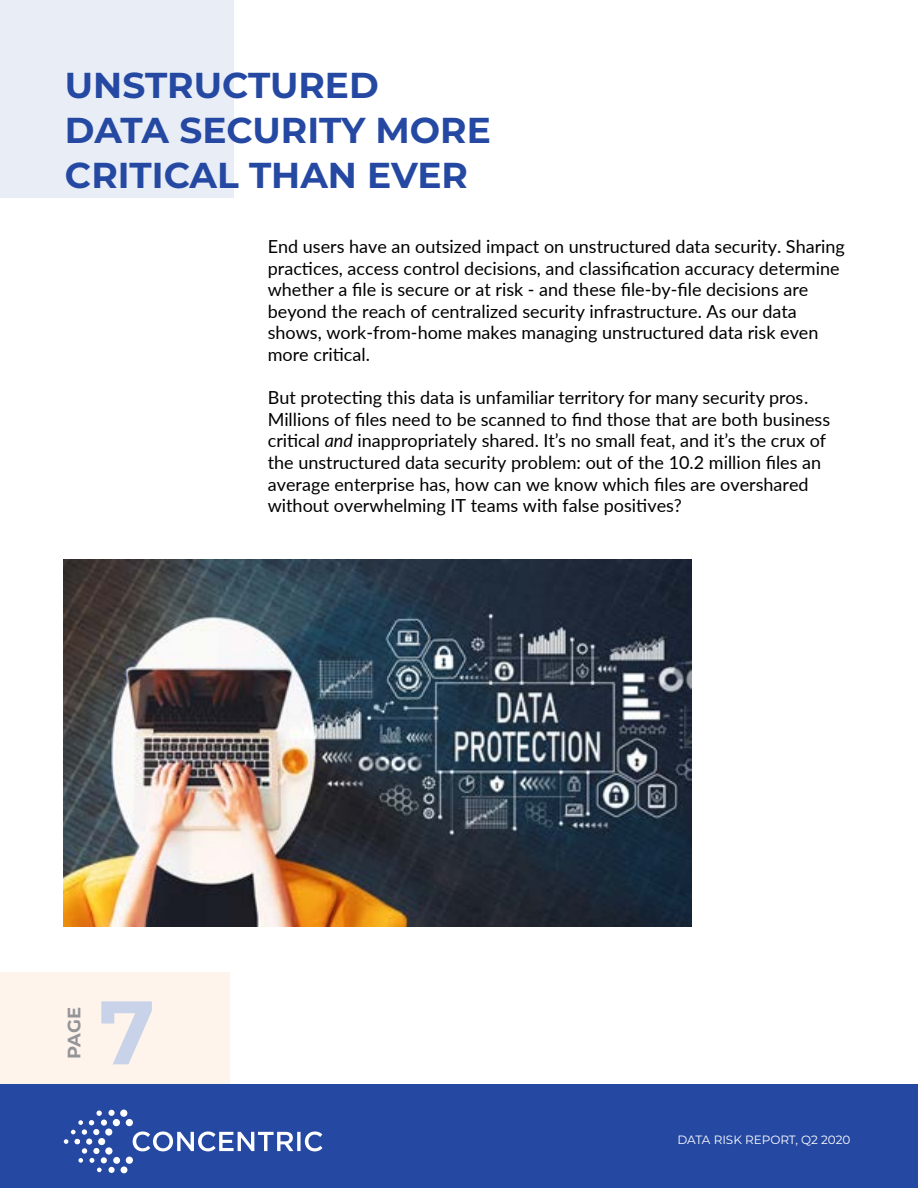
<style>
.page{position:relative;width:918px;height:1188px;background:#fff}
.page>*{position:absolute;margin:0;border:0;box-sizing:border-box;transform-origin:0 0}
.t1{font:700 90px "Montserrat";color:#c8d2e8}
.t2{font:700 36px/45px "Montserrat";color:#2549a3}
.t3{font:18px/21.6px "Lato";color:#000}
.t4{font:700 18px "Montserrat";color:#939598}
.t5{font:12px "Montserrat";color:#fff}
.s1{font-style:italic}
</style>
<div class="page">
<div style="left:0;top:972px;width:230px;height:216px;background:#fff4ec"></div>
<div style="left:0;top:1084px;width:918px;height:104px;background:#2549a3"></div>
<div style="left:0;top:0;width:233px;height:198px;background:#e9edf6"></div>
<svg style="left:133px;top:1132px;width:189px;height:19px"></svg>
<div style="left:126px;top:1119px;width:7px;height:7px;background:#fff;border-radius:50%"></div>
<div style="left:113px;top:1119px;width:7px;height:7px;background:#fff;border-radius:50%"></div>
<div style="left:108px;top:1110px;width:7px;height:6px;background:#f8f9fc;border-radius:50%"></div>
<div style="left:120px;top:1110px;width:7px;height:7px;background:#fff;border-radius:50%"></div>
<div style="left:126px;top:1157px;width:7px;height:7px;background:#fff;border-radius:50%"></div>
<div style="left:121px;top:1166px;width:6px;height:7px;background:#fff;border-radius:50%"></div>
<div style="left:113px;top:1157px;width:7px;height:7px;background:#fff;border-radius:50%"></div>
<svg style="left:64px;top:1111px;width:51px;height:62px"></svg>
<img style="left:64px;top:560px;width:627px;height:367px">
<h2 class="t2" style="left:65px;top:61px;width:427px">UNSTRUCTURED<br>DATA SECURITY MORE<br>CRITICAL THAN EVER</h2>
<p class="t3" style="left:268px;top:235px;width:579px">End users have an outsized impact on unstructured data security. Sharing practices, access control decisions, and classification accuracy determine whether a file is secure or at risk - and these file-by-file decisions are beyond the reach of centralized security infrastructure. As our data shows, work-from-home makes managing unstructured data risk even more critical.</p>
<p class="t3" style="left:268px;top:386px;width:564px">But protecting this data is unfamiliar territory for many security pros.<br>Millions of files need to be scanned to find those that are both business critical <span class="s1">and</span> inappropriately shared. It’s no small feat, and it’s the crux of the unstructured data security problem: out of the 10.2 million files an average enterprise has, how can we know which files are overshared without overwhelming IT teams with false positives?</p>
<p class="t4" style="left:61px;top:1059px;width:53px;rotate:-90deg">PAGE</p>
<h1 class="t1" style="left:99px;top:968px;width:57px">7</h1>
<p class="t5" style="left:677px;top:1132px;width:175px">DATA RISK REPORT, Q2 2020</p>
</div>
